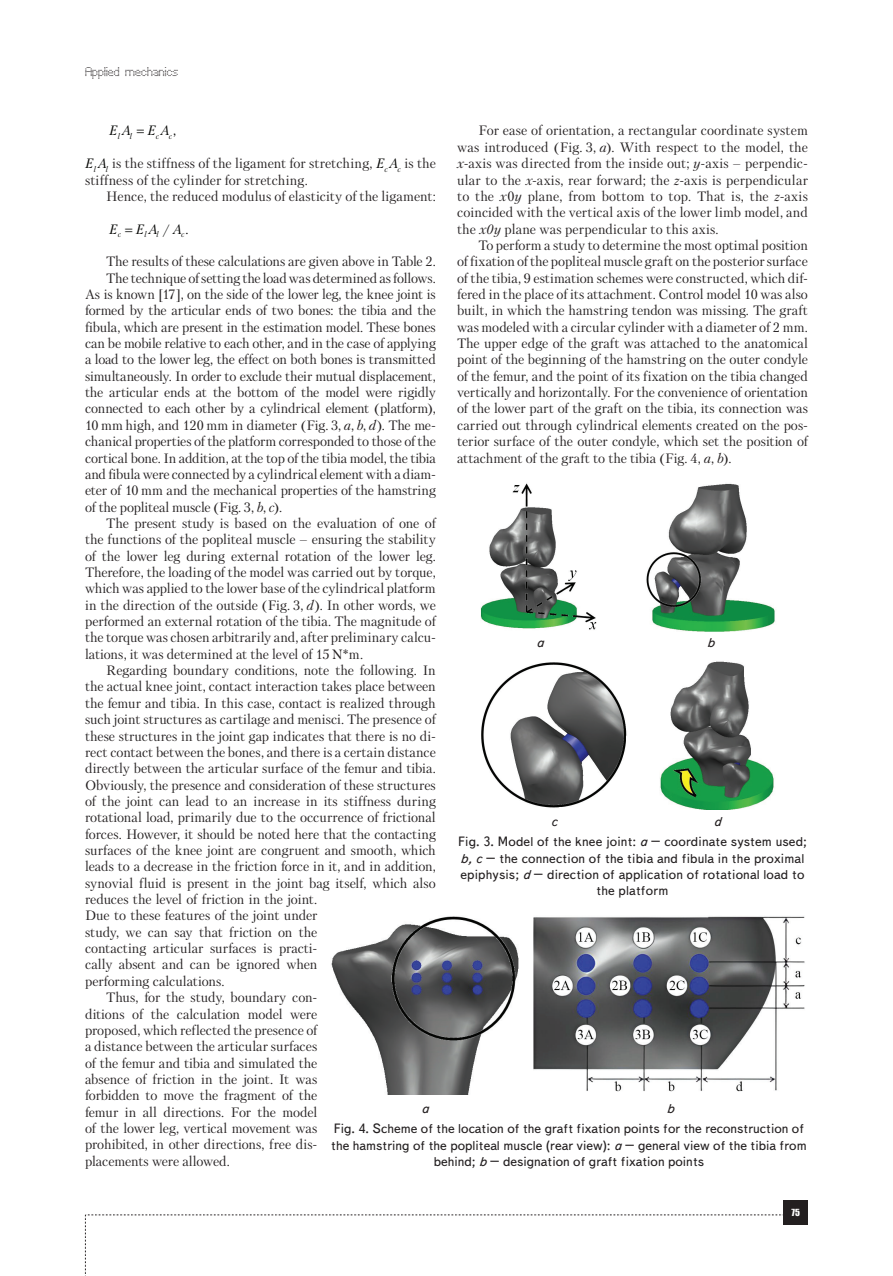
<style>
.page{position:relative;width:893px;height:1276px;background:#fff}
.page>*{position:absolute;margin:0;border:0;box-sizing:border-box;transform-origin:0 0}
.t1{font:13.5px/16.4px "Petersburg C";letter-spacing:-.005em;color:#231f20;text-align:justify}
.t2{font:13.5px/16.2px "Text Book C";color:#231f20;text-align:center}
.t3{font:13.5px "Petersburg C";letter-spacing:-.025em;color:#231f20}
.t4{font:italic 13.5px "Petersburg C";color:#040503}
.t5{font:italic 13.5px "Text Book C";color:#231f20}
.t6{font:13.5px "Petersburg C";color:#040503}
.t7{font:12px "Perfo";letter-spacing:.015em;color:#231f20}
.t8{font:9px "Impact";color:#fff}
.t9{font:italic 7.8px "Petersburg C";color:#040503}
.s1{font-style:italic}
.s2{font-style:normal}
.s3{font-style:italic;color:#040503}
</style>
<div class="page">
<svg style="left:85px;top:1214px;width:699px;height:62px"></svg>
<div style="left:784px;top:1200px;width:24px;height:24px;background:#231f20"></div>
<img style="left:480px;top:483px;width:117px;height:147px">
<img style="left:646px;top:483px;width:129px;height:148px">
<img style="left:481px;top:662px;width:146px;height:146px">
<img style="left:660px;top:661px;width:114px;height:148px">
<img style="left:533px;top:916px;width:272px;height:176px">
<img style="left:331px;top:916px;width:188px;height:178px">
<p class="t7" style="left:85px;top:65px;width:95px">Applied mechanics</p>
<p class="t1" style="left:457px;top:122px;width:352px;text-indent:21px">For ease of orientation, a rectangular coordinate system was introduced (Fig. 3, <span class="s1">a</span>). With respect to the model, the <span class="s1">x</span>-axis was directed from the inside out; <span class="s1">y</span>-axis – perpendic&shy;ular to the <span class="s1">x</span>-axis, rear forward; the <span class="s1">z</span>-axis is perpendicular to the <span class="s1">x</span>0<span class="s1">y</span> plane, from bottom to top. That is, the <span class="s1">z</span>-axis coincided with the vertical axis of the lower limb model, and the <span class="s1">x0y</span> plane was perpendicular to this axis.</p>
<p class="t1" style="left:457px;top:237px;width:352px;text-indent:21px">To perform a study to determine the most optimal position of fixation of the popliteal muscle graft on the posterior surface of the tibia, 9 estimation schemes were constructed, which dif&shy;fered in the place of its attachment. Control model 10 was also built, in which the hamstring tendon was missing. The graft was modeled with a circular cylinder with a diameter of 2 mm.<br>The upper edge of the graft was attached to the anatomical point of the beginning of the hamstring on the outer condyle of the femur, and the point of its fixation on the tibia changed vertically and horizontally. For the convenience of orientation of the lower part of the graft on the tibia, its connection was carried out through cylindrical elements created on the pos&shy;terior surface of the outer condyle, which set the position of attachment of the graft to the tibia (Fig. 4, <span class="s1">a</span>, <span class="s1">b</span>).</p>
<p class="t4" style="left:109px;top:123px;width:68px">EA EA<span class="s2">,</span></p>
<p class="t9" style="left:118px;top:132px;width:4px">l</p>
<p class="t9" style="left:130px;top:132px;width:4px">l</p>
<p class="t9" style="left:156px;top:132px;width:18px">c c</p>
<p class="t1" style="left:85px;top:155px;width:352px"><span class="s3">E A</span><sub>l</sub> <sub>l</sub> is the stiffness of the ligament for stretching, <span class="s3">E A</span><sub>c</sub> <sub>c</sub> is the stiffness of the cylinder for stretching.</p>
<p class="t1" style="left:106px;top:188px;width:331px">Hence, the reduced modulus of elasticity of the ligament:</p>
<p class="t6" style="left:163px;top:221px;width:27px">/ .</p>
<p class="t4" style="left:109px;top:221px;width:9px">E</p>
<p class="t4" style="left:136px;top:221px;width:48px">EA A</p>
<p class="t9" style="left:118px;top:230px;width:5px">c</p>
<p class="t9" style="left:144px;top:230px;width:4px">l</p>
<p class="t9" style="left:157px;top:230px;width:4px">l</p>
<p class="t9" style="left:181px;top:230px;width:5px">c</p>
<p class="t1" style="left:106px;top:253px;width:331px">The results of these calculations are given above in Table 2.</p>
<p class="t1" style="left:106px;top:270px;width:331px">The technique of setting the load was determined as follows.</p>
<p class="t3" style="left:85px;top:286px;width:352px">As is known [17], on the side of the lower leg, the knee joint is</p>
<p class="t1" style="left:85px;top:302px;width:352px">formed by the articular ends of two bones: the tibia and the</p>
<p class="t1" style="left:85px;top:319px;width:352px">fibula, which are present in the estimation model. These bones</p>
<p class="t1" style="left:85px;top:335px;width:352px">can be mobile relative to each other, and in the case of applying</p>
<p class="t1" style="left:85px;top:351px;width:352px">a load to the lower leg, the effect on both bones is transmitted</p>
<p class="t1" style="left:85px;top:368px;width:352px">simultaneously. In order to exclude their mutual displacement,</p>
<p class="t1" style="left:85px;top:384px;width:352px">the articular ends at the bottom of the model were rigidly</p>
<p class="t1" style="left:85px;top:400px;width:352px">connected to each other by a cylindrical element (platform),</p>
<p class="t1" style="left:85px;top:417px;width:352px">10 mm high, and 120 mm in diameter (Fig. 3, <span class="s1">a</span>, <span class="s1">b</span>, <span class="s1">d</span>). The me-</p>
<p class="t1" style="left:85px;top:433px;width:352px">chanical properties of the platform corresponded to those of the</p>
<p class="t3" style="left:85px;top:450px;width:352px">cortical bone. In addition, at the top of the tibia model, the tibia</p>
<p class="t1" style="left:85px;top:466px;width:352px">and fibula were connected by a cylindrical element with a diam-</p>
<p class="t1" style="left:85px;top:482px;width:352px">eter of 10 mm and the mechanical properties of the hamstring</p>
<p class="t1" style="left:85px;top:498px;width:199px">of the popliteal muscle (Fig. 3, <span class="s1">b</span>, <span class="s1">c</span>).</p>
<p class="t1" style="left:106px;top:515px;width:331px">The present study is based on the evaluation of one of</p>
<p class="t1" style="left:85px;top:531px;width:352px">the functions of the popliteal muscle – ensuring the stability</p>
<p class="t1" style="left:85px;top:547px;width:352px">of the lower leg during external rotation of the lower leg.</p>
<p class="t1" style="left:85px;top:564px;width:352px">Therefore, the loading of the model was carried out by torque,</p>
<p class="t1" style="left:85px;top:580px;width:352px">which was applied to the lower base of the cylindrical platform</p>
<p class="t1" style="left:85px;top:596px;width:352px">in the direction of the outside (Fig. 3, <span class="s1">d</span>). In other words, we</p>
<p class="t1" style="left:85px;top:613px;width:352px">performed an external rotation of the tibia. The magnitude of</p>
<p class="t1" style="left:85px;top:629px;width:352px">the torque was chosen arbitrarily and, after preliminary calcu-</p>
<p class="t1" style="left:85px;top:646px;width:279px">lations, it was determined at the level of 15 N*m.</p>
<p class="t1" style="left:106px;top:662px;width:331px">Regarding boundary conditions, note the following. In</p>
<p class="t1" style="left:85px;top:678px;width:352px">the actual knee joint, contact interaction takes place between</p>
<p class="t1" style="left:85px;top:695px;width:352px">the femur and tibia. In this case, contact is realized through</p>
<p class="t1" style="left:85px;top:711px;width:352px">such joint structures as cartilage and menisci. The presence of</p>
<p class="t1" style="left:85px;top:727px;width:352px">these structures in the joint gap indicates that there is no di-</p>
<p class="t1" style="left:85px;top:744px;width:352px">rect contact between the bones, and there is a certain distance</p>
<p class="t1" style="left:85px;top:760px;width:352px">directly between the articular surface of the femur and tibia.</p>
<p class="t1" style="left:85px;top:776px;width:352px">Obviously, the presence and consideration of these structures</p>
<p class="t1" style="left:85px;top:793px;width:352px">of the joint can lead to an increase in its stiffness during</p>
<p class="t1" style="left:85px;top:809px;width:352px">rotational load, primarily due to the occurrence of frictional</p>
<p class="t1" style="left:85px;top:825px;width:352px">forces. However, it should be noted here that the contacting</p>
<p class="t1" style="left:85px;top:842px;width:352px">surfaces of the knee joint are congruent and smooth, which</p>
<p class="t1" style="left:85px;top:858px;width:352px">leads to a decrease in the friction force in it, and in addition,</p>
<p class="t1" style="left:85px;top:874px;width:352px">synovial fluid is present in the joint bag itself, which also</p>
<p class="t1" style="left:85px;top:891px;width:234px">reduces the level of friction in the joint.</p>
<p class="t1" style="left:85px;top:907px;width:234px">Due to these features of the joint under</p>
<p class="t1" style="left:85px;top:923px;width:234px">study, we can say that friction on the</p>
<p class="t1" style="left:85px;top:940px;width:234px">contacting articular surfaces is practi-</p>
<p class="t1" style="left:85px;top:956px;width:234px">cally absent and can be ignored when</p>
<p class="t1" style="left:85px;top:972px;width:141px">performing calculations.</p>
<p class="t1" style="left:106px;top:989px;width:213px">Thus, for the study, boundary con-</p>
<p class="t1" style="left:85px;top:1005px;width:234px">ditions of the calculation model were</p>
<p class="t1" style="left:85px;top:1022px;width:234px">proposed, which reflected the presence of</p>
<p class="t1" style="left:85px;top:1038px;width:234px">a distance between the articular surfaces</p>
<p class="t1" style="left:85px;top:1054px;width:234px">of the femur and tibia and simulated the</p>
<p class="t1" style="left:85px;top:1071px;width:234px">absence of friction in the joint. It was</p>
<p class="t1" style="left:85px;top:1087px;width:234px">forbidden to move the fragment of the</p>
<p class="t1" style="left:85px;top:1103px;width:234px">femur in all directions. For the model</p>
<p class="t1" style="left:85px;top:1120px;width:234px">of the lower leg, vertical movement was</p>
<p class="t1" style="left:85px;top:1136px;width:234px">prohibited, in other directions, free dis-</p>
<p class="t1" style="left:85px;top:1152px;width:146px">placements were allowed.</p>
<p class="t5" style="left:536px;top:635px;width:9px">a</p>
<p class="t5" style="left:707px;top:635px;width:9px">b</p>
<p class="t5" style="left:551px;top:813px;width:8px">c</p>
<p class="t5" style="left:714px;top:813px;width:9px">d</p>
<p class="t2" style="left:458px;top:834px;width:350px">Fig. 3. Model of the knee joint: <span class="s1">a</span> – coordinate system used; <span class="s1">b, c</span> – the connection of the tibia and fibula in the proximal epiphysis; <span class="s1">d</span> – direction of application of rotational load to the platform</p>
<p class="t5" style="left:422px;top:1100px;width:9px">a</p>
<p class="t5" style="left:667px;top:1100px;width:9px">b</p>
<p class="t2" style="left:331px;top:1120px;width:477px">Fig. 4. Scheme of the location of the graft fixation points for the reconstruction of the hamstring of the popliteal muscle (rear view): <span class="s1">a</span> – general view of the tibia from behind; <span class="s1">b</span> – designation of graft fixation points</p>
<p class="t8" style="left:792px;top:1205px;width:10px">75</p>
</div>
